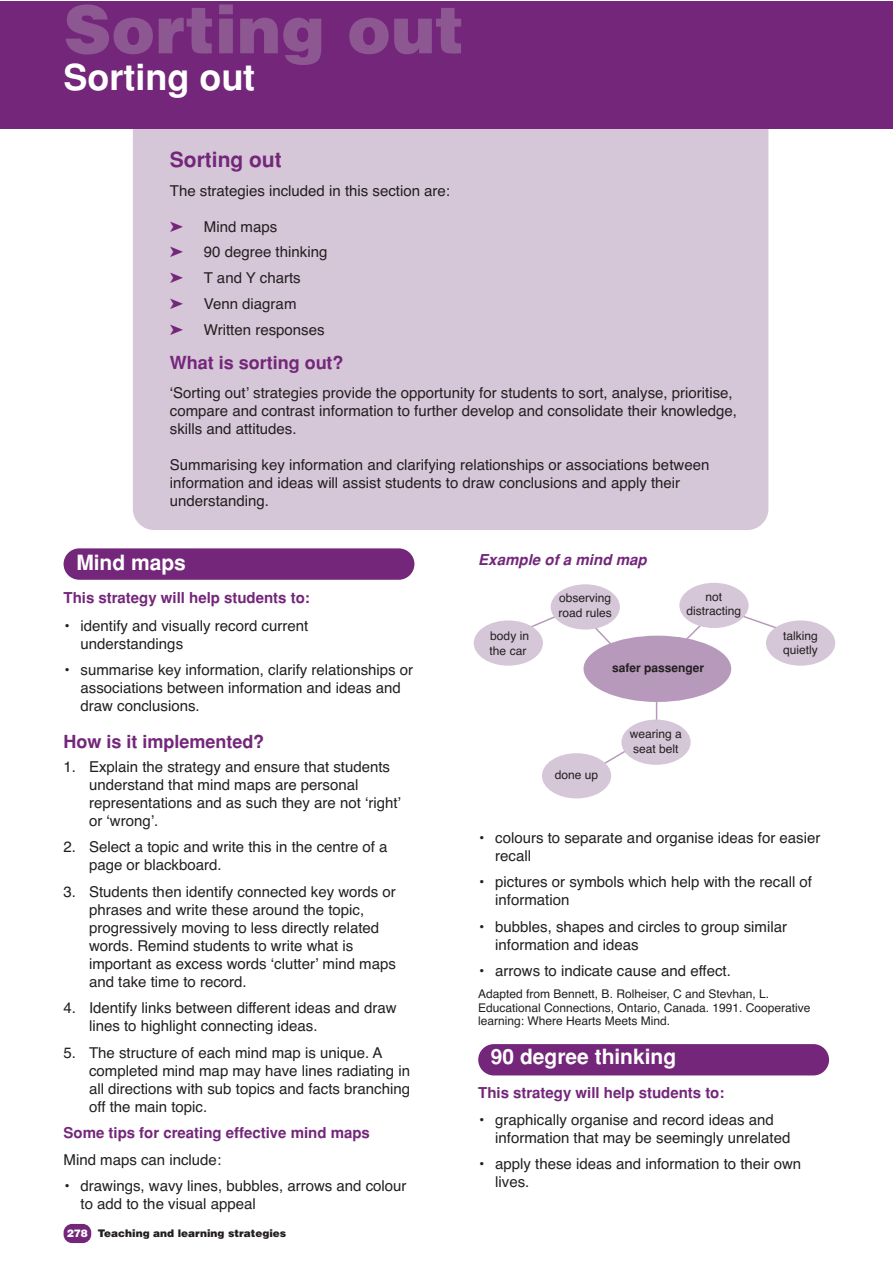
<style>
.page{position:relative;width:893px;height:1263px;background:#fff}
.page>*{position:absolute;margin:0;border:0;box-sizing:border-box;transform-origin:0 0}
.t1{font:900 66px "Helvetica";color:#8d5892}
.t2{font:700 36px "Helvetica";color:#fff}
.t3{font:700 21px "Helvetica";color:#fff}
.t4{font:700 21px "Helvetica";color:#74277a}
.t5{font:700 18px "Helvetica";color:#74277a}
.t6{font:15px/18px "Helvetica";color:#231f20}
.t7{font:700 15px "Helvetica";color:#74277a}
.t8{font:italic 700 15px "Helvetica";color:#74277a}
.t9{font:12px/14.4px "Helvetica";color:#231f20}
.t10{font:700 12px "Helvetica";color:#231f20}
.t11{font:900 10.5px "Helvetica";color:#231f20}
.s1{color:#fff}
</style>
<div class="page">
<div style="left:478px;top:1044px;width:351px;height:31px;background:#74277a;border-radius:16px"></div>
<div style="left:64px;top:548px;width:350px;height:32px;background:#74277a;border-radius:16px"></div>
<div style="left:133px;top:84px;width:635px;height:446px;background:#d5c6d8;border-radius:21px"></div>
<div style="left:0;top:2px;width:892px;height:127px;background:#74277a"></div>
<div style="left:64px;top:1224px;width:27px;height:19px;background:#74277a;border-radius:9px"></div>
<svg style="left:532px;top:611px;width:27px;height:16px"></svg>
<svg style="left:726px;top:609px;width:50px;height:19px"></svg>
<svg style="left:670px;top:625px;width:36px;height:19px"></svg>
<svg style="left:587px;top:629px;width:46px;height:29px"></svg>
<hr style="left:656px;top:689px;width:1px;height:39px;background:#b799bb">
<svg style="left:592px;top:751px;width:33px;height:21px"></svg>
<div style="left:583px;top:636px;width:148px;height:66px;background:#b799bb;border-radius:50%"></div>
<div style="left:474px;top:620px;width:69px;height:46px;background:#d5c6d8;border-radius:50%"></div>
<div style="left:551px;top:584px;width:69px;height:46px;background:#d5c6d8;border-radius:50%"></div>
<div style="left:679px;top:583px;width:69px;height:45px;background:#d5c6d8;border-radius:50%"></div>
<div style="left:621px;top:720px;width:70px;height:45px;background:#d5c6d8;border-radius:50%"></div>
<div style="left:542px;top:753px;width:69px;height:45px;background:#d5c6d8;border-radius:50%"></div>
<div style="left:766px;top:620px;width:69px;height:46px;background:#d5c6d8;border-radius:50%"></div>
<h1 class="t1" style="left:64px;top:6px;width:402px">Sorting out</h1>
<h2 class="t2" style="left:64px;top:64px;width:193px">Sorting out</h2>
<h3 class="t4" style="left:170px;top:151px;width:113px">Sorting out</h3>
<p class="t6" style="left:170px;top:184px;width:282px">The strategies included in this section are:</p>
<p class="t6" style="left:204px;top:219px;width:75px">Mind maps</p>
<p class="t6" style="left:204px;top:245px;width:125px">90 degree thinking</p>
<p class="t6" style="left:204px;top:270px;width:98px">T and Y charts</p>
<p class="t6" style="left:204px;top:296px;width:94px">Venn diagram</p>
<p class="t6" style="left:204px;top:322px;width:122px">Written responses</p>
<p class="t5" style="left:170px;top:356px;width:175px">What is sorting out?</p>
<p class="t6" style="left:170px;top:385px;width:568px">ʻSorting outʼ strategies provide the opportunity for students to sort, analyse, prioritise, compare and contrast information to further develop and consolidate their knowledge, skills and attitudes.</p>
<p class="t6" style="left:170px;top:457px;width:541px">Summarising key information and clarifying relationships or associations between information and ideas will assist students to draw conclusions and apply their understanding.</p>
<h3 class="t3" style="left:76px;top:555px;width:111px">Mind maps</h3>
<p class="t7" style="left:64px;top:593px;width:248px">This strategy will help students to:</p>
<p class="t6" style="left:81px;top:618px;width:229px;text-indent:-17px">• identify and visually record current understandings</p>
<p class="t6" style="left:81px;top:662px;width:334px;text-indent:-17px">• summarise key information, clarify relationships or associations between information and ideas and draw conclusions.</p>
<p class="t5" style="left:64px;top:735px;width:202px">How is it implemented?</p>
<p class="t6" style="left:89px;top:759px;width:313px;text-indent:-26px">1. Explain the strategy and ensure that students understand that mind maps are personal representations and as such they are not ʻrightʼ or ʻwrongʼ.</p>
<p class="t6" style="left:89px;top:840px;width:300px;text-indent:-26px">2. Select a topic and write this in the centre of a page or blackboard.</p>
<p class="t6" style="left:89px;top:884px;width:308px;text-indent:-26px">3. Students then identify connected key words or phrases and write these around the topic, progressively moving to less directly related words. Remind students to write what is important as excess words ʻclutterʼ mind maps and take time to record.</p>
<p class="t6" style="left:89px;top:1001px;width:309px;text-indent:-26px">4. Identify links between different ideas and draw lines to highlight connecting ideas.</p>
<p class="t6" style="left:89px;top:1045px;width:322px;text-indent:-26px">5. The structure of each mind map is unique. A completed mind map may have lines radiating in all directions with sub topics and facts branching off the main topic.</p>
<p class="t7" style="left:64px;top:1127px;width:308px">Some tips for creating effective mind maps</p>
<p class="t6" style="left:64px;top:1152px;width:159px">Mind maps can include:</p>
<p class="t6" style="left:81px;top:1179px;width:327px;text-indent:-17px">• drawings, wavy lines, bubbles, arrows and colour to add to the visual appeal</p>
<p class="t11" style="left:67px;top:1229px;width:221px"><span class="s1">278</span> Teaching and learning strategies</p>
<p class="t8" style="left:478px;top:554px;width:173px">Example of a mind map</p>
<p class="t9" style="left:490px;top:630px;width:41px">body in the car</p>
<p class="t9" style="left:558px;top:592px;width:55px">observing road rules</p>
<p class="t9" style="left:686px;top:590px;width:56px;text-align:center">not distracting</p>
<p class="t10" style="left:612px;top:663px;width:93px">safer passenger</p>
<p class="t9" style="left:555px;top:769px;width:45px">done up</p>
<p class="t9" style="left:630px;top:728px;width:54px">wearing a seat belt</p>
<p class="t9" style="left:783px;top:630px;width:36px">talking quietly</p>
<p class="t6" style="left:495px;top:830px;width:327px;text-indent:-17px">• colours to separate and organise ideas for easier recall</p>
<p class="t6" style="left:495px;top:875px;width:318px;text-indent:-17px">• pictures or symbols which help with the recall of information</p>
<p class="t6" style="left:495px;top:919px;width:293px;text-indent:-17px">• bubbles, shapes and circles to group similar information and ideas</p>
<p class="t6" style="left:478px;top:964px;width:254px">• arrows to indicate cause and effect.</p>
<p class="t9" style="left:478px;top:989px;width:334px;line-height:13.5px">Adapted from Bennett, B. Rolheiser, C and Stevhan, L.<br>Educational Connections, Ontario, Canada. 1991. Cooperative learning: Where Hearts Meets Mind.</p>
<h3 class="t3" style="left:491px;top:1049px;width:187px">90 degree thinking</h3>
<p class="t7" style="left:478px;top:1087px;width:248px">This strategy will help students to:</p>
<p class="t6" style="left:495px;top:1112px;width:297px;text-indent:-17px">• graphically organise and record ideas and information that may be seemingly unrelated</p>
<p class="t6" style="left:495px;top:1157px;width:307px;text-indent:-17px">• apply these ideas and information to their own lives.</p>
</div>
